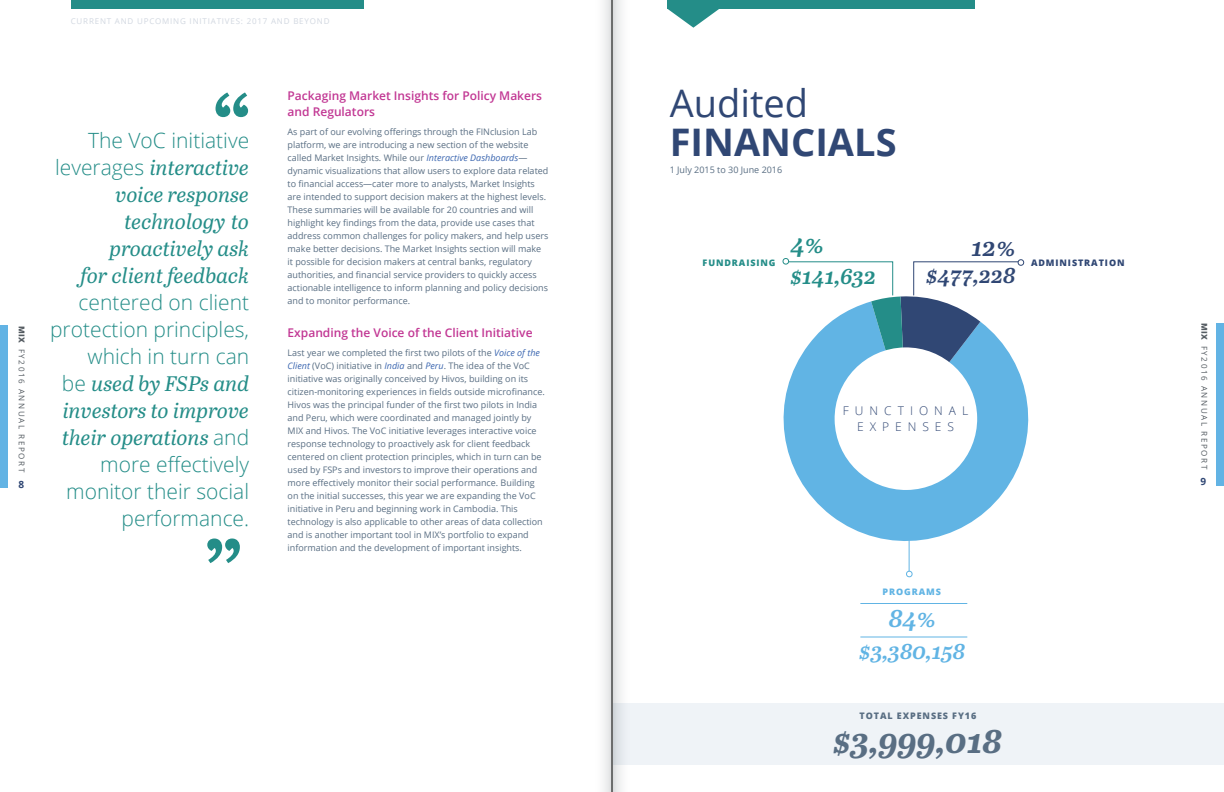
<style>
.page{position:relative;width:1224px;height:792px;background:#fff}
.page>*{position:absolute;margin:0;border:0;box-sizing:border-box;transform-origin:0 0}
.t1{font:700 90px "Abril Text";color:#248d88}
.t2{font:700 38px "Open Sans";color:#304774}
.t3{font:38px "Open Sans";color:#304774}
.t4{font:italic 700 35px "Abril Text";color:#596e83}
.t5{font:italic 600 26px "Abril Text";color:#61b4e4}
.t6{font:italic 600 26px "Abril Text";color:#304774}
.t7{font:italic 600 26px "Abril Text";color:#248d88}
.t8{font:italic 600 23px "Abril Text";color:#61b4e4}
.t9{font:italic 600 23px "Abril Text";color:#248d88}
.t10{font:italic 600 23px "Abril Text";letter-spacing:-.01em;color:#304774}
.t11{font:italic 21px/27px "Abril Text";color:#248d88;text-align:right}
.t12{font:300 21px/27px "Open Sans";color:#248d88;text-align:right}
.t13{font:600 12px/16px "Open Sans";color:#c23894}
.t14{font:300 12px/16px "Open Sans";letter-spacing:.5em;color:#304774;text-align:center}
.t15{font:700 10px "Open Sans";color:#304774}
.t16{font:9px/13px "Open Sans";color:#596e83}
.t17{font:800 9px "Open Sans";letter-spacing:.1em;color:#596e83}
.t18{font:800 9px "Open Sans";letter-spacing:.1em;color:#304774}
.t19{font:800 9px "Open Sans";letter-spacing:.1em;color:#248d88}
.t20{font:800 9px "Open Sans";letter-spacing:.1em;color:#61b4e4}
.t21{font:8px "Open Sans";letter-spacing:.1em;color:#d1d7e0}
.t22{font:8px "Open Sans";letter-spacing:.2em;color:#545b61}
.s1{font-weight:800}
.s2{font-family:"Open Sans";font-weight:300;font-style:normal}
.s3{font-style:italic;color:#3b66b0}
</style>
<div class="page">
<div style="left:1216px;top:323px;width:8px;height:163px;background:#62b3e4"></div>
<div style="left:0;top:325px;width:8px;height:163px;background:#62b3e4"></div>
<div style="left:613px;top:703px;width:611px;height:62px;background:#eff3f7"></div>
<hr style="left:909px;top:540px;width:1px;height:34px;background:#61b4e4">
<hr style="left:860px;top:636px;width:107px;height:2px;background:#61b4e4">
<hr style="left:860px;top:603px;width:107px;height:1px;background:#61b4e4">
<svg style="left:906px;top:569px;width:7px;height:9px"></svg>
<div style="left:71px;top:0;width:293px;height:9px;background:#248d88"></div>
<svg style="left:807px;top:392px;width:222px;height:165px"></svg>
<svg style="left:782px;top:258px;width:243px;height:233px"></svg>
<div style="left:667px;top:0;width:308px;height:8px;background:#248d88"></div>
<svg style="left:667px;top:8px;width:53px;height:20px"></svg>
<svg style="left:612px;top:0;width:10px;height:792px"></svg>
<svg style="left:603px;top:0;width:9px;height:792px"></svg>
<p class="t22" style="left:27px;top:326px;width:147px;rotate:90deg"><span class="s1">MIX</span> FY2016 ANNUAL REPORT</p>
<p class="t15" style="left:18px;top:478px;width:7px">8</p>
<p class="t21" style="left:71px;top:16px;width:260px">CURRENT AND UPCOMING INITIATIVES: 2017 AND BEYOND</p>
<h1 class="t1" style="left:211px;top:63px;width:42px">“</h1>
<h3 class="t12" style="left:88px;top:127px;width:163px">The VoC initiative</h3>
<h3 class="t11" style="left:55px;top:153px;width:195px"><span class="s2">leverages</span> interactive voice response technology to proactively ask<br>for client feedback</h3>
<h3 class="t12" style="left:50px;top:289px;width:201px">centered on client protection principles, which in turn can</h3>
<h3 class="t11" style="left:62px;top:369px;width:189px;text-align:justify"><span class="s2">be</span> used by FSPs and investors to improve their operations <span class="s2">and</span></h3>
<h3 class="t12" style="left:66px;top:451px;width:184px">more effectively monitor their social performance.</h3>
<h1 class="t1" style="left:245px;top:593px;width:42px;rotate:-180deg">“</h1>
<h3 class="t13" style="left:288px;top:88px;width:256px">Packaging Market Insights for Policy Makers and Regulators</h3>
<p class="t16" style="left:288px;top:125px;width:262px">As part of our evolving offerings through the FINclusion Lab platform, we are introducing a new section of the website called Market Insights. While our <span class="s3">Interactive Dashboards</span>— dynamic visualizations that allow users to explore data related to financial access—cater more to analysts, Market Insights are intended to support decision makers at the highest levels.<br>These summaries will be available for 20 countries and will highlight key findings from the data, provide use cases that address common challenges for policy makers, and help users make better decisions. The Market Insights section will make it possible for decision makers at central banks, regulatory authorities, and financial service providers to quickly access actionable intelligence to inform planning and policy decisions and to monitor performance.</p>
<h3 class="t13" style="left:288px;top:325px;width:246px">Expanding the Voice of the Client Initiative</h3>
<p class="t16" style="left:288px;top:346px;width:259px">Last year we completed the first two pilots of the <span class="s3">Voice of the Client</span> (VoC) initiative in <span class="s3">India</span> and <span class="s3">Peru</span>. The idea of the VoC initiative was originally conceived by Hivos, building on its citizen-monitoring experiences in fields outside microfinance.<br>Hivos was the principal funder of the first two pilots in India and Peru, which were coordinated and managed jointly by MIX and Hivos. The VoC initiative leverages interactive voice response technology to proactively ask for client feedback centered on client protection principles, which in turn can be used by FSPs and investors to improve their operations and more effectively monitor their social performance. Building on the initial successes, this year we are expanding the VoC initiative in Peru and beginning work in Cambodia. This technology is also applicable to other areas of data collection and is another important tool in MIX’s portfolio to expand information and the development of important insights.</p>
<h2 class="t3" style="left:670px;top:77px;width:140px">Audited</h2>
<h2 class="t2" style="left:670px;top:115px;width:228px">FINANCIALS</h2>
<p class="t16" style="left:670px;top:163px;width:114px">1 July 2015 to 30 June 2016</p>
<h3 class="t7" style="left:791px;top:225px;width:35px">4%</h3>
<h3 class="t6" style="left:971px;top:227px;width:46px">12%</h3>
<p class="t19" style="left:703px;top:256px;width:75px">FUNDRAISING</p>
<p class="t18" style="left:1031px;top:256px;width:95px">ADMINISTRATION</p>
<h3 class="t9" style="left:791px;top:259px;width:87px">$141,632</h3>
<h3 class="t10" style="left:926px;top:258px;width:91px">$477,228</h3>
<h3 class="t14" style="left:843px;top:402px;width:127px">FUNCTIONAL<br>EXPENSES</h3>
<p class="t20" style="left:883px;top:585px;width:60px">PROGRAMS</p>
<h3 class="t5" style="left:889px;top:598px;width:49px">84%</h3>
<h3 class="t8" style="left:860px;top:634px;width:108px">$3,380,158</h3>
<p class="t17" style="left:860px;top:709px;width:118px">TOTAL EXPENSES FY16</p>
<h3 class="t4" style="left:834px;top:715px;width:170px">$3,999,018</h3>
<p class="t22" style="left:1210px;top:323px;width:147px;rotate:90deg"><span class="s1">MIX</span> FY2016 ANNUAL REPORT</p>
<p class="t15" style="left:1200px;top:475px;width:7px">9</p>
</div>
